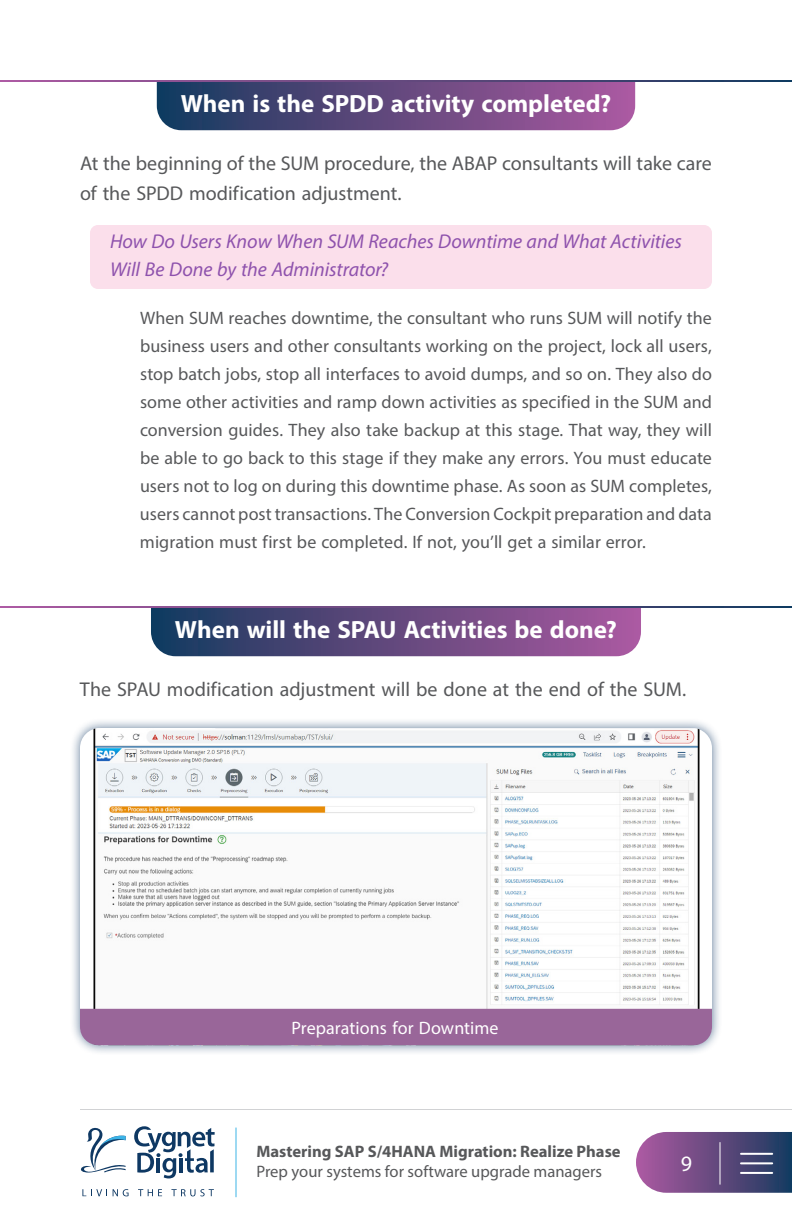
<style>
.page{position:relative;width:792px;height:1224px;background:#fff}
.page>*{position:absolute;margin:0;border:0;box-sizing:border-box;transform-origin:0 0}
.Subhead1{font:700 25px "Myriad Pro";color:#fff}
.t1{font:22px "Myriad Pro";color:#fff}
.Body{font:20px/30px "Myriad Pro";color:#57585a}
.Indent_Italic{font:italic 20px/28px "Myriad Pro";color:#8e52ad}
.Indent{font:18px/28px "Myriad Pro";letter-spacing:.005em;color:#57585a;text-align:justify}
.Image_caption{font:18px "Myriad Pro";letter-spacing:.005em;color:#fff}
.t2{font:700 16.6px "Myriad Pro";color:#57585a}
.t3{font:16.6px "Myriad Pro";color:#57585a}
</style>
<div class="page">
<svg style="left:636px;top:1132px;width:156px;height:61px;background:#6a5285"></svg>
<hr style="left:236px;top:1128px;width:1px;height:69px;background:#3cb4e6">
<hr style="left:80px;top:1109px;width:712px;height:1px;background:#d1d2d4">
<hr style="left:720px;top:1142px;width:1px;height:42px;background:#fff">
<hr style="left:741px;top:1153px;width:31px;height:2px;background:#fff">
<hr style="left:741px;top:1162px;width:31px;height:2px;background:#fff">
<hr style="left:741px;top:1172px;width:31px;height:2px;background:#fff">
<svg style="left:80px;top:1127px;width:46px;height:46px"></svg>
<svg style="left:134px;top:1126px;width:81px;height:52px"></svg>
<svg style="left:82px;top:1189px;width:47px;height:7px"></svg>
<svg style="left:138px;top:1189px;width:24px;height:7px"></svg>
<svg style="left:171px;top:1189px;width:43px;height:7px"></svg>
<svg style="left:157px;top:82px;width:478px;height:48px;background:#634b80"></svg>
<div style="left:90px;top:225px;width:622px;height:64px;background:#fbdfeb;border-radius:8px"></div>
<svg style="left:151px;top:608px;width:490px;height:48px;background:#634b80"></svg>
<div style="left:70px;top:718px;width:653px;height:337px;background:#0f3764;opacity:.6"></div>
<div style="left:80px;top:728px;width:632px;height:317px;background:#fff;border-radius:20px"></div>
<img style="left:94px;top:728px;width:605px;height:281px">
<div style="left:80px;top:1009px;width:632px;height:36px;background:#969"></div>
<p class="Subhead1" style="left:181px;top:87px;width:432px">When is the SPDD activity completed?</p>
<p class="Body" style="left:80px;top:148px;width:633px">At the beginning of the SUM procedure, the ABAP consultants will take care of the SPDD modification adjustment.</p>
<p class="Indent_Italic" style="left:110px;top:227px;width:573px">How Do Users Know When SUM Reaches Downtime and What Activities<br>Will Be Done by the Administrator?</p>
<p class="Indent" style="left:140px;top:304px;width:574px">When SUM reaches downtime, the consultant who runs SUM will notify the business users and other consultants working on the project, lock all users, stop batch jobs, stop all interfaces to avoid dumps, and so on. They also do some other activities and ramp down activities as specified in the SUM and conversion guides. They also take backup at this stage. That way, they will be able to go back to this stage if they make any errors. You must educate users not to log on during this downtime phase. As soon as SUM completes, users cannot post transactions. The Conversion Cockpit preparation and data migration must first be completed. If not, you’ll get a similar error.</p>
<p class="Subhead1" style="left:175px;top:613px;width:444px">When will the SPAU Activities be done?</p>
<p class="Body" style="left:80px;top:674px;width:608px">The SPAU modification adjustment will be done at the end of the SUM.</p>
<p class="Image_caption" style="left:291px;top:1017px;width:209px">Preparations for Downtime</p>
<p class="t2" style="left:256px;top:1141px;width:366px">Mastering SAP S/4HANA Migration: Realize Phase</p>
<p class="t3" style="left:256px;top:1162px;width:347px">Prep your systems for software upgrade managers</p>
<p class="t1" style="left:681px;top:1150px;width:13px">9</p>
</div>
